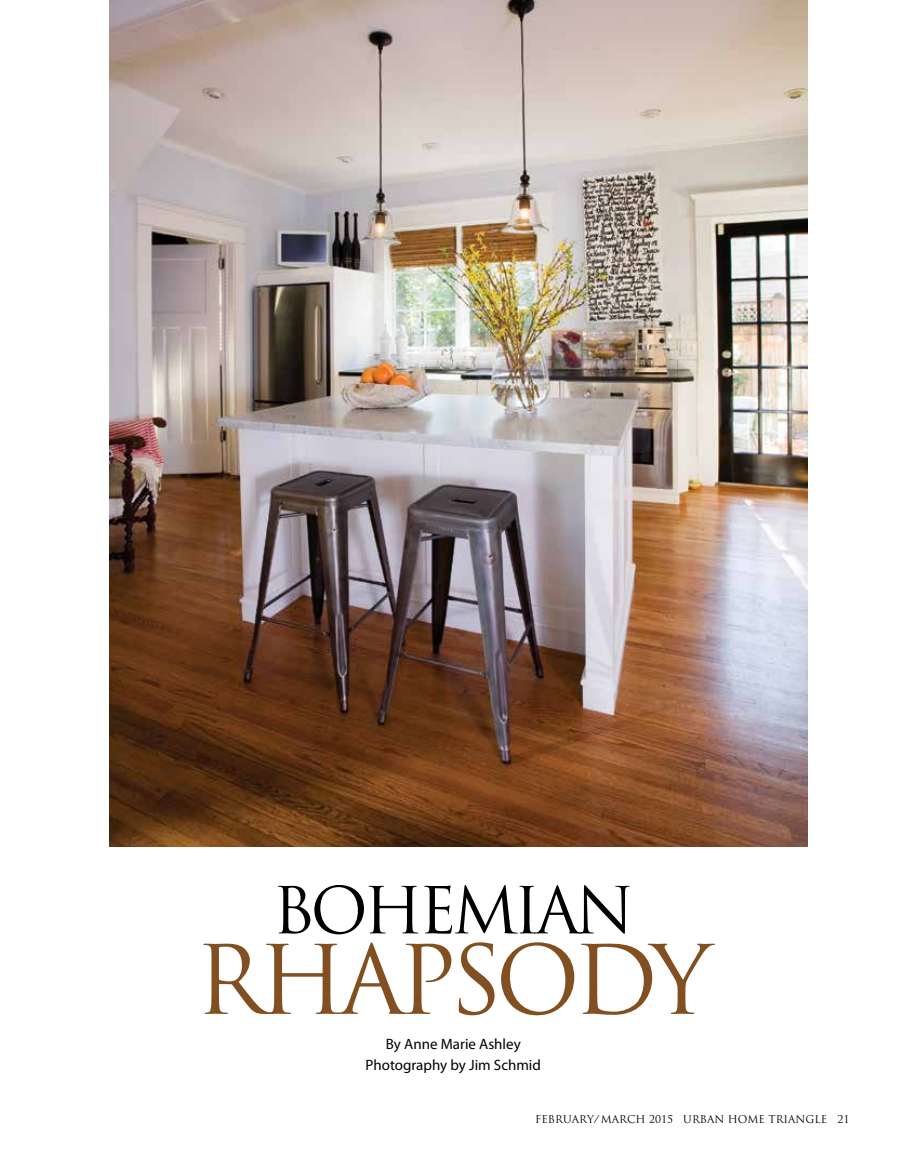
<style>
.page{position:relative;width:905px;height:1168px;background:#fff}
.page>*{position:absolute;margin:0;border:0;box-sizing:border-box;transform-origin:0 0}
.t1{font:93px "Trajan Pro";letter-spacing:-.08em;color:#824f20}
.t2{font:63px "Trajan Pro";letter-spacing:-.08em;color:#000}
.t3{font:15px/21px "Myriad Pro";color:#000;text-align:center}
.t4{font:10.5px "Trajan Pro";color:#000}
</style>
<div class="page">
<img style="left:110px;top:0;width:697px;height:846px">
<h2 class="t2" style="left:272px;top:870px;width:364px">BOHEMIAN</h2>
<h1 class="t1" style="left:195px;top:921px;width:518px">RHAPSODY</h1>
<p class="t3" style="left:365px;top:1033px;width:177px">By Anne Marie Ashley<br>Photography by Jim Schmid</p>
<p class="t4" style="left:535px;top:1113px;width:315px">FEBRUARY/MARCH 2015 URBAN H OME TRIANGLE 21</p>
</div>
